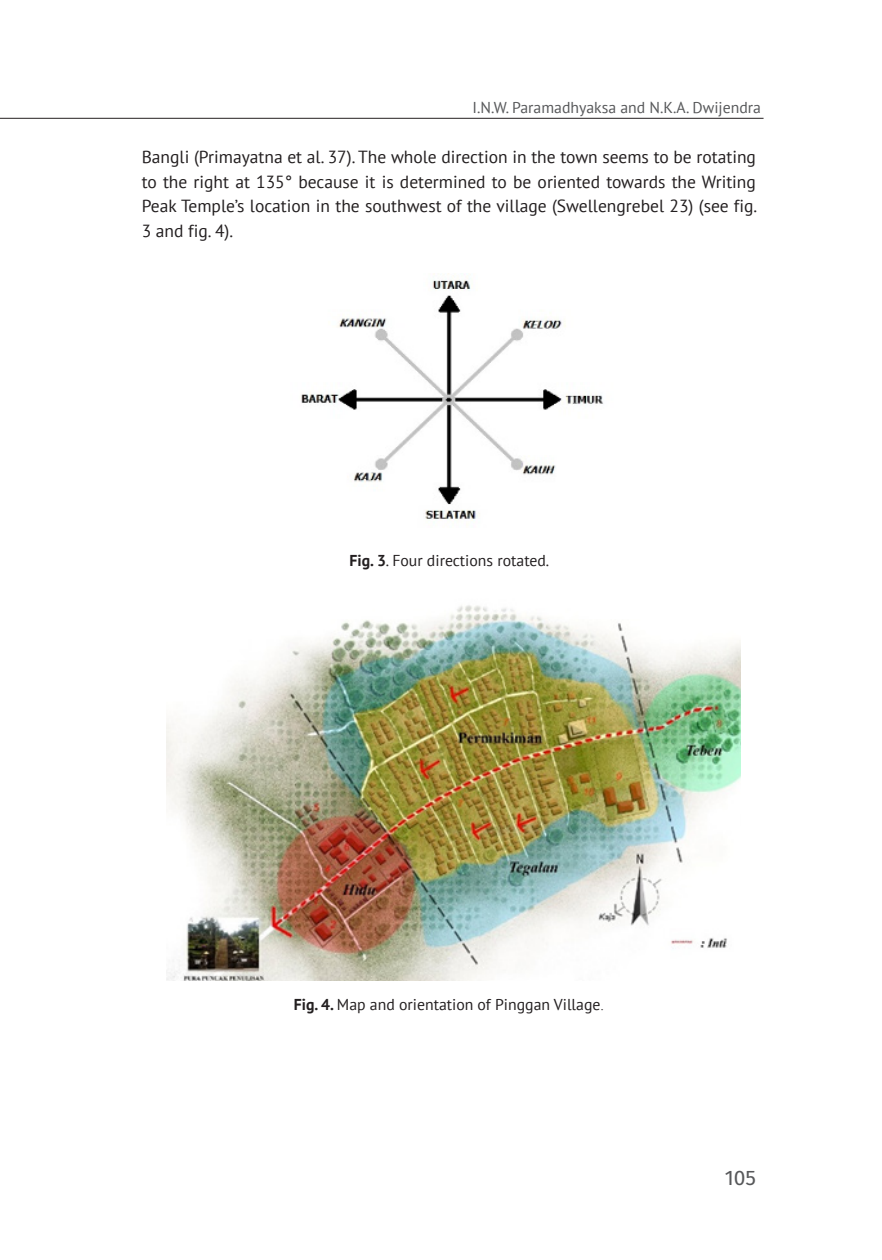
<style>
.page{position:relative;width:882px;height:1260px;background:#fff}
.page>*{position:absolute;margin:0;border:0;box-sizing:border-box;transform-origin:0 0}
.t1{font:21px "Fira Sans";color:#57585a}
.body_text{font:17.5px/24.5px "PT Sans";color:#231f20;text-align:justify}
.t2{font:15.75px "PT Sans";color:#231f20}
.t3{font:15.75px "PT Sans";color:#57585a}
.s1{font-weight:700}
.s2{font-family:"Times New Roman";font-size:14px}
</style>
<div class="page">
<hr style="left:0;top:118px;width:764px;height:1px;background:#231f20">
<img style="left:301px;top:280px;width:303px;height:241px">
<img style="left:167px;top:605px;width:574px;height:376px">
<p class="t3" style="left:472px;top:97px;width:290px">I.N.W. Paramadhyaksa and N.K.A. Dwijendra</p>
<p class="body_text" style="left:142px;top:144px;width:617px">Bangli (Primayatna et al. 37). The whole direction in the town seems to be rotating to the right at 135° because it is determined to be oriented towards the Writing Peak Temple’s location in the southwest of the village (Swellengrebel 23) (see fig.<br>3 and fig. 4).</p>
<p class="t2" style="left:350px;top:550px;width:201px"><span class="s1">Fig. 3</span>. Four directions rotated.</p>
<p class="t2" style="left:294px;top:994px;width:312px"><span class="s1">Fig. 4.</span> Map and orientation of Pinggan Village<span class="s2">.</span></p>
<p class="t1" style="left:725px;top:1162px;width:33px">105</p>
</div>
